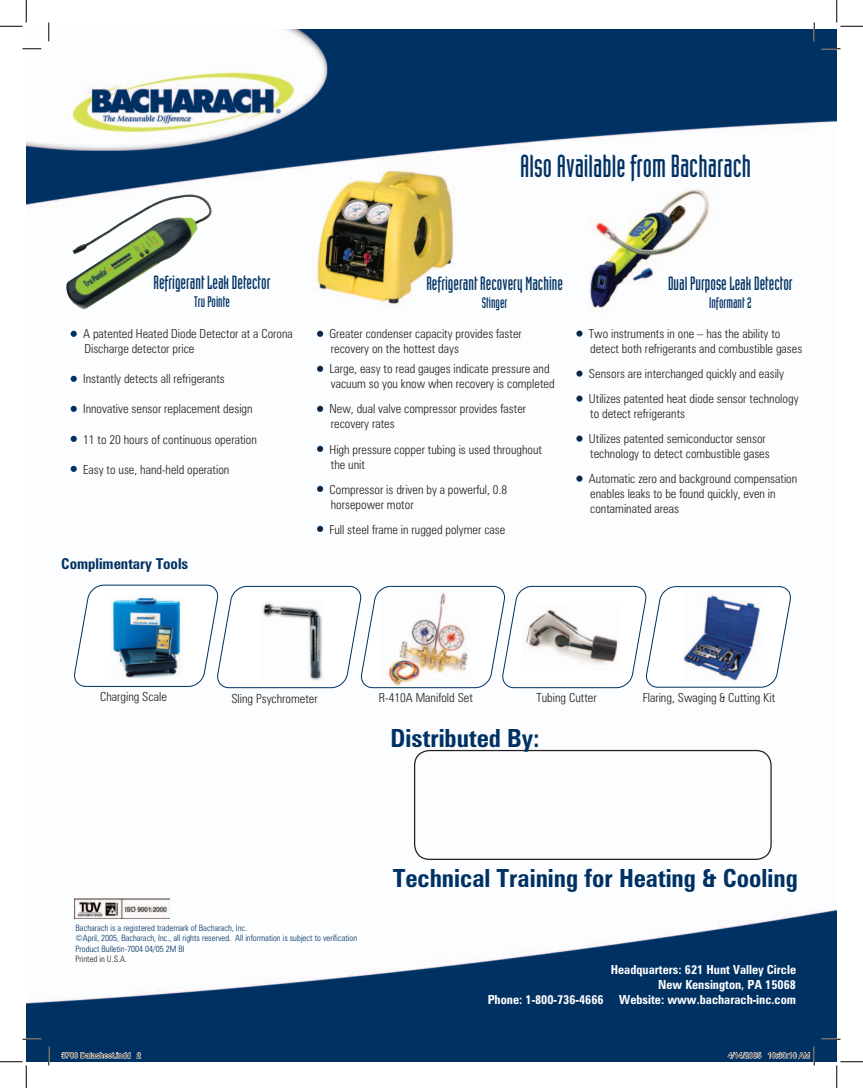
<style>
.page{position:relative;width:863px;height:1088px;background:#fff}
.page>*{position:absolute;margin:0;border:0;box-sizing:border-box;transform-origin:0 0}
.t1{font:31.25px "Industria Solid";color:#003163}
.t2{font:700 condensed 25px "Zurich BT";color:#003163}
.t3{font:18.75px "Industria Solid";color:#003163}
.t4{font:15px "Industria Solid";color:#003163}
.t5{font:700 condensed 15px "Zurich BT";color:#003163}
.t6{font:300 condensed 12.5px/15px "Zurich BT";color:#231f20}
.t7{font:700 condensed 12.5px/15px "Zurich BT";color:#fff;text-align:right}
.t8{font:300 condensed 8.75px/10.5px "Zurich BT";color:#003163}
.t9{font:300 condensed 8.75px "Zurich BT";color:#231f20}
.t10{font:7.5px "Helvetica";color:#000}
.s1{color:#003163}
</style>
<div class="page">
<img style="left:26px;top:29px;width:810px;height:1032px">
<svg style="left:413px;top:749px;width:359px;height:110px"></svg>
<img style="left:311px;top:165px;width:148px;height:143px">
<img style="left:66px;top:194px;width:146px;height:116px">
<img style="left:582px;top:184px;width:137px;height:133px">
<svg style="left:71px;top:331px;width:6px;height:6px"></svg>
<svg style="left:71px;top:376px;width:6px;height:6px"></svg>
<svg style="left:71px;top:406px;width:6px;height:6px"></svg>
<svg style="left:71px;top:436px;width:6px;height:6px"></svg>
<svg style="left:71px;top:466px;width:6px;height:6px"></svg>
<svg style="left:576px;top:330px;width:6px;height:6px"></svg>
<svg style="left:576px;top:370px;width:6px;height:6px"></svg>
<svg style="left:576px;top:395px;width:6px;height:6px"></svg>
<svg style="left:576px;top:435px;width:6px;height:6px"></svg>
<svg style="left:576px;top:475px;width:6px;height:6px"></svg>
<svg style="left:317px;top:331px;width:6px;height:6px"></svg>
<svg style="left:317px;top:366px;width:6px;height:6px"></svg>
<svg style="left:317px;top:406px;width:6px;height:6px"></svg>
<svg style="left:317px;top:446px;width:6px;height:6px"></svg>
<svg style="left:317px;top:486px;width:6px;height:6px"></svg>
<svg style="left:317px;top:526px;width:6px;height:6px"></svg>
<img style="left:75px;top:899px;width:94px;height:19px">
<svg style="left:73px;top:584px;width:718px;height:103px"></svg>
<img style="left:381px;top:592px;width:92px;height:93px">
<img style="left:683px;top:591px;width:82px;height:91px">
<img style="left:522px;top:605px;width:97px;height:64px">
<img style="left:260px;top:602px;width:63px;height:78px">
<svg style="left:22px;top:48px;width:19px;height:2px"></svg>
<svg style="left:821px;top:48px;width:19px;height:2px"></svg>
<svg style="left:22px;top:1038px;width:19px;height:2px"></svg>
<svg style="left:821px;top:1038px;width:19px;height:2px"></svg>
<svg style="left:48px;top:22px;width:2px;height:19px"></svg>
<svg style="left:48px;top:1046px;width:2px;height:19px"></svg>
<svg style="left:813px;top:22px;width:2px;height:19px"></svg>
<svg style="left:0;top:0;width:27px;height:27px"></svg>
<svg style="left:0;top:1061px;width:27px;height:27px"></svg>
<svg style="left:836px;top:0;width:26px;height:27px"></svg>
<svg style="left:836px;top:1061px;width:26px;height:27px"></svg>
<svg style="left:61px;top:1052px;width:80px;height:6px"></svg>
<svg style="left:727px;top:1051px;width:34px;height:7px"></svg>
<svg style="left:767px;top:1046px;width:48px;height:19px"></svg>
<h1 class="t1" style="left:520px;top:149px;width:232px">Also Available from Bacharach</h1>
<h3 class="t3" style="left:153px;top:272px;width:118px">Refrigerant Leak Detector</h3>
<p class="t4" style="left:194px;top:294px;width:37px">Tru Pointe</p>
<p class="t6" style="left:84px;top:326px;width:210px;text-indent:-14px"><span class="s1">•</span> A patented Heated Diode Detector at a Corona<br>Discharge detector price</p>
<p class="t6" style="left:70px;top:371px;width:156px"><span class="s1">•</span> Instantly detects all refrigerants</p>
<p class="t6" style="left:70px;top:401px;width:184px"><span class="s1">•</span> Innovative sensor replacement design</p>
<p class="t6" style="left:70px;top:431px;width:188px"><span class="s1">•</span> 11 to 20 hours of continuous operation</p>
<p class="t6" style="left:70px;top:461px;width:161px"><span class="s1">•</span> Easy to use, hand-held operation</p>
<p class="t5" style="left:61px;top:555px;width:128px">Complimentary Tools</p>
<h3 class="t3" style="left:426px;top:273px;width:138px">Refrigerant Recovery Machine</h3>
<p class="t4" style="left:481px;top:295px;width:27px">Stinger</p>
<p class="t6" style="left:331px;top:326px;width:193px;text-indent:-14px">• Greater condenser capacity provides faster recovery on the hottest days</p>
<p class="t6" style="left:331px;top:361px;width:225px;text-indent:-14px">• Large, easy to read gauges indicate pressure and vacuum so you know when recovery is completed</p>
<p class="t6" style="left:331px;top:401px;width:197px;text-indent:-14px">• New, dual valve compressor provides faster recovery rates</p>
<p class="t6" style="left:331px;top:441px;width:213px;text-indent:-14px">• High pressure copper tubing is used throughout the unit</p>
<p class="t6" style="left:331px;top:481px;width:178px;text-indent:-14px">• Compressor is driven by a powerful, 0.8 horsepower motor</p>
<p class="t6" style="left:316px;top:521px;width:190px">• Full steel frame in rugged polymer case</p>
<h3 class="t3" style="left:668px;top:273px;width:126px">Dual Purpose Leak Detector</h3>
<p class="t4" style="left:709px;top:295px;width:44px">Informant 2</p>
<p class="t6" style="left:590px;top:326px;width:214px;text-indent:-14px">• Two instruments in one – has the ability to detect both refrigerants and combustible gases</p>
<p class="t6" style="left:575px;top:366px;width:210px">• Sensors are interchanged quickly and easily</p>
<p class="t6" style="left:590px;top:391px;width:210px;text-indent:-14px">• Utilizes patented heat diode sensor technology to detect refrigerants</p>
<p class="t6" style="left:590px;top:431px;width:181px;text-indent:-14px">• Utilizes patented semiconductor sensor technology to detect combustible gases</p>
<p class="t6" style="left:590px;top:471px;width:208px;text-indent:-14px">• Automatic zero and background compensation enables leaks to be found quickly, even in contaminated areas</p>
<p class="t6" style="left:100px;top:689px;width:68px">Charging Scale</p>
<p class="t6" style="left:642px;top:690px;width:134px">Flaring, Swaging &amp; Cutting Kit</p>
<p class="t6" style="left:231px;top:690px;width:88px">Sling Psychrometer</p>
<p class="t6" style="left:379px;top:690px;width:95px">R-410A Manifold Set</p>
<p class="t6" style="left:536px;top:690px;width:62px">Tubing Cutter</p>
<h2 class="t2" style="left:390px;top:722px;width:151px">Distributed By:</h2>
<p class="t8" style="left:76px;top:922px;width:283px">Bacharach is a registered trademark of Bacharach, Inc.<br>©April, 2005, Bacharach, Inc., all rights reserved. All information is subject to verification<br>Product Bulletin-7004 04/05 2M BI</p>
<p class="t9" style="left:76px;top:954px;width:53px">Printed in U.S.A.</p>
<h2 class="t2" style="left:392px;top:862px;width:406px">Technical Training for Heating &amp; Cooling</h2>
<p class="t7" style="left:487px;top:961px;width:310px">Headquarters: 621 Hunt Valley Circle<br>New Kensington, PA 15068<br>Phone: 1-800-736-4666 Website: www.bacharach-inc.com</p>
<p class="t10" style="left:61px;top:1051px;width:81px">3700 Datasheet.indd 2</p>
<p class="t10" style="left:728px;top:1051px;width:84px">4/14/2005 10:30:10 AM</p>
</div>
